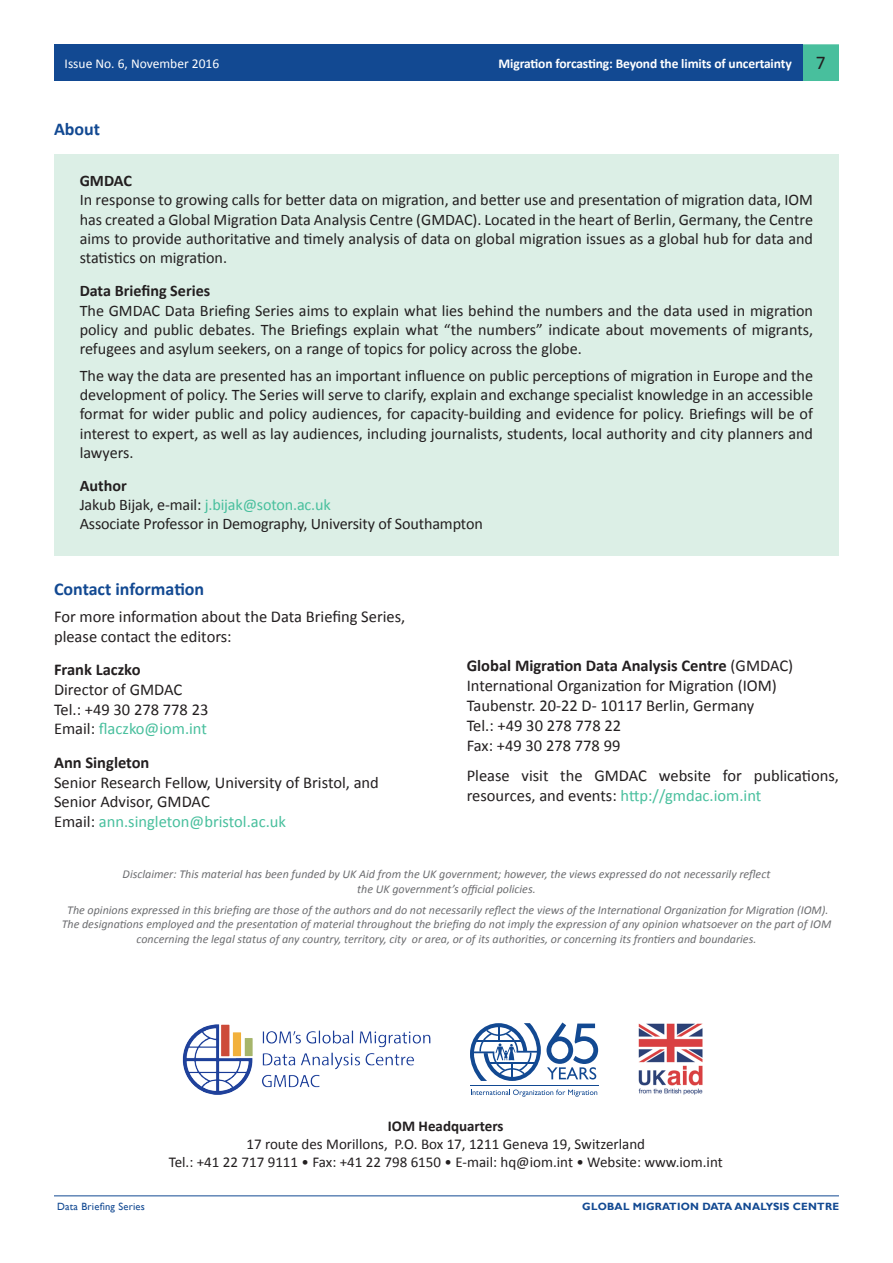
<style>
.page{position:relative;width:893px;height:1263px;background:#fff}
.page>*{position:absolute;margin:0;border:0;box-sizing:border-box;transform-origin:0 0}
.t1{font:19.5px "Calibri";color:#231f20}
.t2{font:700 18px "Calibri";color:#124992}
.t3{font:16.5px/19.8px "Calibri";color:#231f20}
.t4{font:700 16.5px "Calibri";color:#231f20}
.t5{font:16.2px/19.4px "Calibri";color:#231f20;text-align:justify}
.t6{font:700 16.2px "Calibri";color:#231f20}
.t7{font:15px/18px "Calibri";color:#231f20;text-align:center}
.t8{font:700 15px "Calibri";color:#231f20}
.t9{font:700 13.5px "Calibri";letter-spacing:-.01em;color:#fff}
.t10{font:13.5px "Calibri";color:#fff}
.t11{font:italic 12px/14.4px "Calibri";color:#6c6d70;text-align:center}
.t12{font:700 10.5px "Gill Sans";letter-spacing:.02em;color:#124992}
.t13{font:10.5px "Gill Sans";letter-spacing:.02em;color:#124992}
.s1{font-weight:700}
.s2{color:#48bf9d}
</style>
<div class="page">
<div style="left:804px;top:46px;width:33px;height:34px;background:#48bf9d"></div>
<div style="left:802px;top:44px;width:37px;height:37px;border:3px solid #48bf9d"></div>
<div style="left:54px;top:44px;width:748px;height:37px;background:#124992"></div>
<hr style="left:54px;top:1195px;width:785px;height:1px;background:#124992">
<div style="left:54px;top:154px;width:785px;height:402px;background:#dcefe6"></div>
<svg style="left:471px;top:1089px;width:126px;height:8px"></svg>
<svg style="left:470px;top:1022px;width:128px;height:59px"></svg>
<hr style="left:470px;top:1085px;width:128px;height:1px;background:#124992">
<img style="left:638px;top:1023px;width:65px;height:72px">
<img style="left:182px;top:1024px;width:249px;height:71px">
<p class="t10" style="left:65px;top:55px;width:156px">Issue No. 6, November 2016</p>
<p class="t9" style="left:499px;top:55px;width:295px">Migration forcasting: Beyond the limits of uncertainty</p>
<p class="t2" style="left:54px;top:118px;width:48px">About</p>
<p class="t1" style="left:816px;top:51px;width:11px">7</p>
<p class="t6" style="left:80px;top:170px;width:54px">GMDAC</p>
<p class="t5" style="left:80px;top:190px;width:735px">In response to growing calls for better data on migration, and better use and presentation of migration data, IOM has created a Global Migration Data Analysis Centre (GMDAC). Located in the heart of Berlin, Germany, the Centre aims to provide authoritative and timely analysis of data on global migration issues as a global hub for data and statistics on migration.</p>
<p class="t6" style="left:80px;top:281px;width:132px">Data Briefing Series</p>
<p class="t5" style="left:80px;top:301px;width:735px">The GMDAC Data Briefing Series aims to explain what lies behind the numbers and the data used in migration policy and public debates. The Briefings explain what “the numbers” indicate about movements of migrants, refugees and asylum seekers, on a range of topics for policy across the globe.</p>
<p class="t5" style="left:80px;top:365px;width:735px">The way the data are presented has an important influence on public perceptions of migration in Europe and the development of policy. The Series will serve to clarify, explain and exchange specialist knowledge in an accessible format for wider public and policy audiences, for capacity-building and evidence for policy. Briefings will be of interest to expert, as well as lay audiences, including journalists, students, local authority and city planners and lawyers.</p>
<p class="t5" style="left:80px;top:476px;width:405px;text-align:left"><span class="s1">Author<br></span>Jakub Bijak, e-mail: <span class="s2">j.bijak@soton.ac.uk<br></span>Associate Professor in Demography, University of Southampton</p>
<p class="t2" style="left:54px;top:578px;width:152px">Contact information</p>
<p class="t3" style="left:54px;top:607px;width:353px">For more information about the Data Briefing Series, please contact the editors:</p>
<p class="t4" style="left:54px;top:659px;width:88px">Frank Laczko</p>
<p class="t3" style="left:54px;top:679px;width:156px">Director of GMDAC<br>Tel.: +49 30 278 778 23<br>Email: <span class="s2">flaczko@iom.int</span></p>
<p class="t4" style="left:54px;top:752px;width:97px">Ann Singleton</p>
<p class="t3" style="left:54px;top:772px;width:326px">Senior Research Fellow, University of Bristol, and<br>Senior Advisor, GMDAC<br>Email: <span class="s2">ann.singleton@bristol.ac.uk</span></p>
<p class="t3" style="left:467px;top:656px;width:328px"><span class="s1">Global Migration Data Analysis Centre</span> (GMDAC)<br>International Organization for Migration (IOM)<br>Taubenstr. 20-22 D- 10117 Berlin, Germany<br>Tel.: +49 30 278 778 22<br>Fax: +49 30 278 778 99</p>
<p class="t3" style="left:467px;top:766px;width:374px">Please visit the GMDAC website for publications, resources, and events: <span class="s2">http://gmdac.iom.int</span></p>
<p class="t11" style="left:123px;top:867px;width:649px">Disclaimer: This material has been funded by UK Aid from the UK government; however, the views expressed do not necessarily reflect the UK government’s official policies.</p>
<p class="t11" style="left:62px;top:902px;width:771px">The opinions expressed in this briefing are those of the authors and do not necessarily reflect the views of the International Organization for Migration (IOM).<br>The designations employed and the presentation of material throughout the briefing do not imply the expression of any opinion whatsoever on the part of IOM concerning the legal status of any country, territory, city or area, or of its authorities, or concerning its frontiers and boundaries.</p>
<p class="t8" style="left:388px;top:1116px;width:117px">IOM Headquarters</p>
<p class="t7" style="left:169px;top:1135px;width:556px">17 route des Morillons, P.O. Box 17, 1211 Geneva 19, Switzerland<br>Tel.: +41 22 717 9111 • Fax: +41 22 798 6150 • E-mail: hq@iom.int • Website: www.iom.int</p>
<p class="t13" style="left:57px;top:1200px;width:89px">Data Briefing Series</p>
<p class="t12" style="left:582px;top:1199px;width:258px">GLOBAL MIGRATION DATA ANALYSIS CENTRE</p>
</div>
